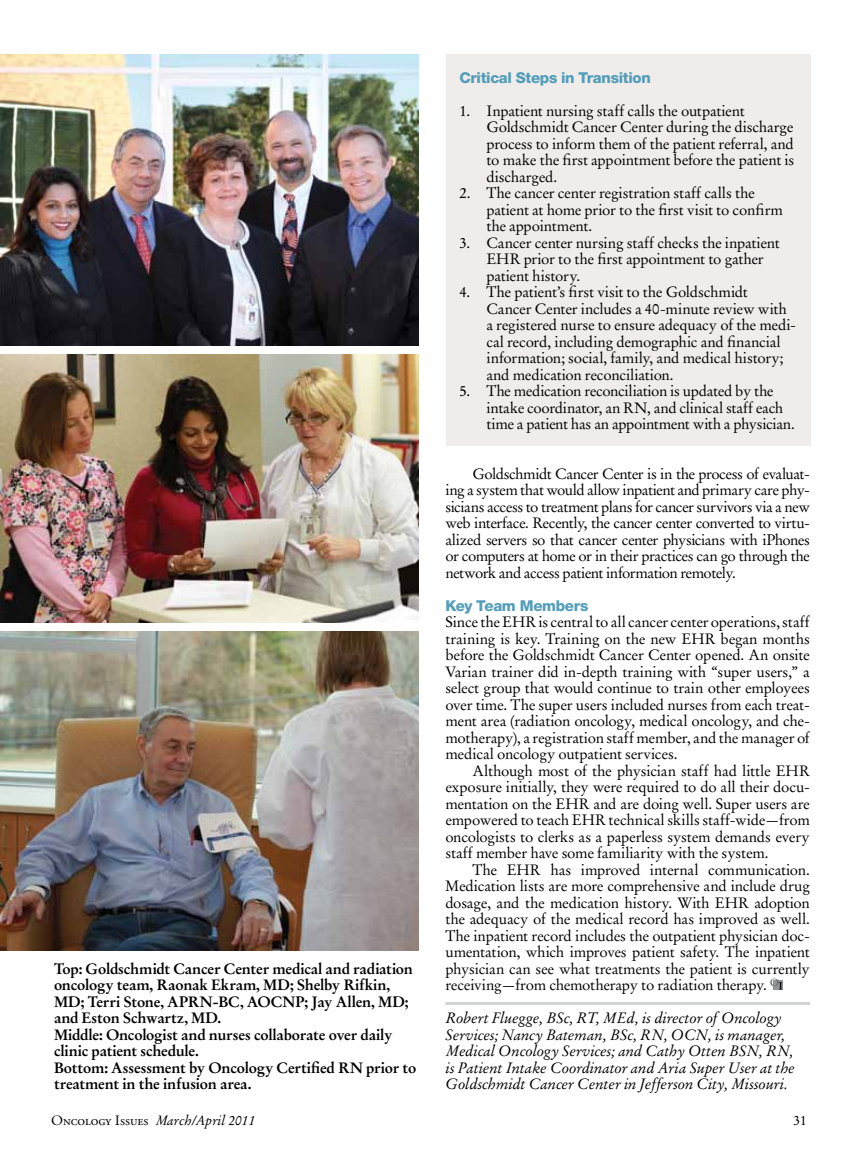
<style>
.page{position:relative;width:864px;height:1161px;background:#fff}
.page>*{position:absolute;margin:0;border:0;box-sizing:border-box;transform-origin:0 0}
.t1{font:15px/16.5px "Stempel Garamond LT Std";letter-spacing:-.015em;color:#000}
.t2{font:700 15px/16.5px "Stempel Garamond LT Std";letter-spacing:-.01em;color:#000}
.t3{font:italic 15px/16.5px "Stempel Garamond LT Std";letter-spacing:-.01em;color:#000}
.t4{font:800 15px "Helvetica Neue";letter-spacing:-.02em;color:#529dba}
.t5{font:italic 13.5px "Stempel Garamond LT Std";color:#000}
.t6{font:13.5px "Stempel Garamond LT Std";color:#000}
.s1{font-style:normal}
.s2{font-family:"Adobe Garamond Exp";font-style:normal}
</style>
<div class="page">
<hr style="left:446px;top:1002px;width:364px;height:3px;background:#d1d3d4">
<svg style="left:770px;top:979px;width:12px;height:11px"></svg>
<div style="left:446px;top:54px;width:364px;height:392px;background:#efecea"></div>
<img style="left:0;top:354px;width:418px;height:268px">
<img style="left:0;top:632px;width:418px;height:319px">
<img style="left:0;top:54px;width:418px;height:291px">
<p class="t2" style="left:54px;top:960px;width:364px">Top: Goldschmidt Cancer Center medical and radiation oncology team, Raonak Ekram, MD; Shelby Rifkin, MD; Terri Stone, APRN-BC, AOCNP; Jay Allen, MD; and Eston Schwartz, MD.<br>Middle: Oncologist and nurses collaborate over daily clinic patient schedule.<br>Bottom: Assessment by Oncology Certified RN prior to treatment in the infusion area.</p>
<p class="t4" style="left:459px;top:68px;width:193px">Critical Steps in Transition</p>
<p class="t1" style="left:486px;top:102px;width:309px;text-indent:-27px">1. Inpatient nursing staff calls the outpatient Goldschmidt Cancer Center during the discharge process to inform them of the patient referral, and to make the first appointment before the patient is discharged.</p>
<p class="t1" style="left:486px;top:185px;width:298px;text-indent:-27px">2. The cancer center registration staff calls the patient at home prior to the first visit to confirm the appointment.</p>
<p class="t1" style="left:486px;top:234px;width:295px;text-indent:-27px">3. Cancer center nursing staff checks the inpatient<br>EHR prior to the first appointment to gather patient history.</p>
<p class="t1" style="left:486px;top:284px;width:311px;text-indent:-27px">4. The patient’s first visit to the Goldschmidt Cancer Center includes a 40-minute review with a registered nurse to ensure adequacy of the medi&shy;cal record, including demographic and financial information; social, family, and medical history; and medication reconciliation.</p>
<p class="t1" style="left:486px;top:383px;width:310px;text-indent:-27px">5. The medication reconciliation is updated by the intake coordinator, an RN, and clinical staff each time a patient has an appointment with a physician.</p>
<p class="t1" style="left:445px;top:465px;width:366px;text-align:justify;text-indent:27px">Goldschmidt Cancer Center is in the process of evaluat&shy;ing a system that would allow inpatient and primary care phy&shy;sicians access to treatment plans for cancer survivors via a new web interface. Recently, the cancer center converted to virtu&shy;alized servers so that cancer center physicians with iPhones or computers at home or in their practices can go through the network and access patient information remotely.</p>
<p class="t4" style="left:445px;top:596px;width:144px">Key Team Members</p>
<p class="t1" style="left:445px;top:614px;width:366px;text-align:justify">Since theEHR is centralto all cancer center operations,staff training is key. Training on the new EHR began months before the Goldschmidt Cancer Center opened. An onsite Varian trainer did in-depth training with “super users,” a select group that would continue to train other employees over time. The super users included nurses from each treat&shy;ment area (radiation oncology, medical oncology, and che&shy;motherapy), a registration staff member, and the manager of medical oncology outpatient services.</p>
<p class="t1" style="left:445px;top:762px;width:366px;text-align:justify;text-indent:27px">Although most of the physician staff had little EHR exposure initially, they were required to do all their docu&shy;mentation on the EHR and are doing well. Super users are empowered to teach EHR technical skills staff-wide—from oncologists to clerks as a paperless system demands every staff member have some familiarity with the system.</p>
<p class="t1" style="left:445px;top:861px;width:366px;text-align:justify;text-indent:27px">The EHR has improved internal communication.<br>Medication lists are more comprehensive and include drug dosage, and the medication history. With EHR adoption the adequacy of the medical record has improved as well.<br>The inpatient record includes the outpatient physician doc&shy;umentation, which improves patient safety. The inpatient physician can see what treatments the patient is currently receiving—from chemotherapy to radiation therapy.</p>
<p class="t3" style="left:446px;top:1010px;width:351px">Robert Fluegge, BSc, RT, MEd, is director of Oncology Services; Nancy Bateman, BSc, RN, OCN, is manager, Medical Oncology Services; and Cathy Otten BSN, RN, is Patient Intake Coordinator and Aria Super User at the Goldschmidt Cancer Center in Jefferson City, Missouri.</p>
<p class="t5" style="left:51px;top:1112px;width:206px"><span class="s1">O</span><span class="s2">ncology</span> <span class="s1">I</span><span class="s2">ssues</span> March/April 2011</p>
<p class="t6" style="left:794px;top:1112px;width:15px">31</p>
</div>
